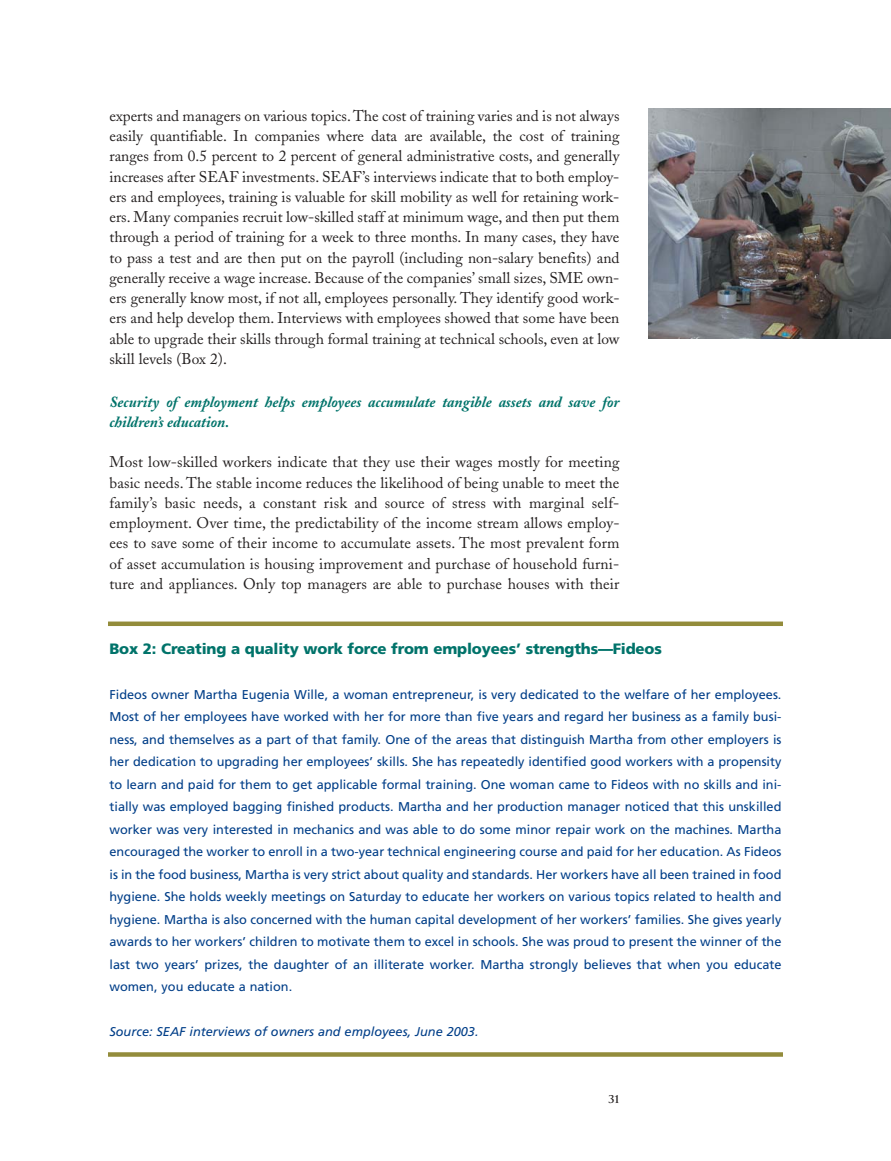
<style>
.page{position:relative;width:891px;height:1161px;background:#fff}
.page>*{position:absolute;margin:0;border:0;box-sizing:border-box;transform-origin:0 0}
.t1{font:15.3px/20.2px "Adobe Caslon";letter-spacing:.01em;color:#231f1f;text-align:justify}
.t2{font:italic 700 15.3px/20.2px "Adobe Caslon";color:#00736a}
.t3{font:900 15px "Frutiger";letter-spacing:-.01em;color:#00736a}
.t4{font:12.75px/22.5px "Frutiger";color:#003e88;text-align:justify}
.t5{font:italic 12.75px "Frutiger";color:#003e88}
.t6{font:700 10.5px "Trajan";color:#231f1f}
</style>
<div class="page">
<hr style="left:108px;top:622px;width:675px;height:4px;background:#938c3b">
<div style="left:108px;top:1052px;width:675px;height:5px;background:#938c3b"></div>
<img style="left:648px;top:108px;width:243px;height:230px">
<p class="t1" style="left:110px;top:107px;width:512px">experts and managers on various topics. The cost of training varies and is not always easily quantifiable. In companies where data are available, the cost of training ranges from 0.5 percent to 2 percent of general administrative costs, and generally increases after SEAF investments. SEAF’s interviews indicate that to both employ&shy;ers and employees, training is valuable for skill mobility as well for retaining work&shy;ers. Many companies recruit low-skilled staff at minimum wage, and then put them through a period of training for a week to three months. In many cases, they have to pass a test and are then put on the payroll (including non-salary benefits) and generally receive a wage increase. Because of the companies’ small sizes, SME own&shy;ers generally know most, if not all, employees personally. They identify good work&shy;ers and help develop them. Interviews with employees showed that some have been able to upgrade their skills through formal training at technical schools, even at low skill levels (Box 2).</p>
<p class="t2" style="left:110px;top:393px;width:512px">Security of employment helps employees accumulate tangible assets and save for children’s education.</p>
<p class="t1" style="left:110px;top:454px;width:512px">Most low-skilled workers indicate that they use their wages mostly for meeting basic needs. The stable income reduces the likelihood of being unable to meet the family’s basic needs, a constant risk and source of stress with marginal self&shy;employment. Over time, the predictability of the income stream allows employ&shy;ees to save some of their income to accumulate assets. The most prevalent form of asset accumulation is housing improvement and purchase of household furni&shy;ture and appliances. Only top managers are able to purchase houses with their</p>
<p class="t3" style="left:110px;top:643px;width:554px">Box 2: Creating a quality work force from employees’ strengths—Fideos</p>
<p class="t4" style="left:110px;top:684px;width:674px">Fideos owner Martha Eugenia Wille, a woman entrepreneur, is very dedicated to the welfare of her employees.<br>Most of her employees have worked with her for more than five years and regard her business as a family busi&shy;ness, and themselves as a part of that family. One of the areas that distinguish Martha from other employers is her dedication to upgrading her employees’ skills. She has repeatedly identified good workers with a propensity to learn and paid for them to get applicable formal training. One woman came to Fideos with no skills and ini&shy;tially was employed bagging finished products. Martha and her production manager noticed that this unskilled worker was very interested in mechanics and was able to do some minor repair work on the machines. Martha encouraged the worker to enroll in a two-year technical engineering course and paid for her education. As Fideos is in the food business, Martha is very strict about quality and standards. Her workers have all been trained in food hygiene. She holds weekly meetings on Saturday to educate her workers on various topics related to health and hygiene. Martha is also concerned with the human capital development of her workers’ families. She gives yearly awards to her workers’ children to motivate them to excel in schools. She was proud to present the winner of the last two years’ prizes, the daughter of an illiterate worker. Martha strongly believes that when you educate women, you educate a nation.</p>
<p class="t5" style="left:110px;top:1027px;width:371px">Source: SEAF interviews of owners and employees, June 2003.</p>
<p class="t6" style="left:608px;top:1093px;width:13px">31</p>
</div>
